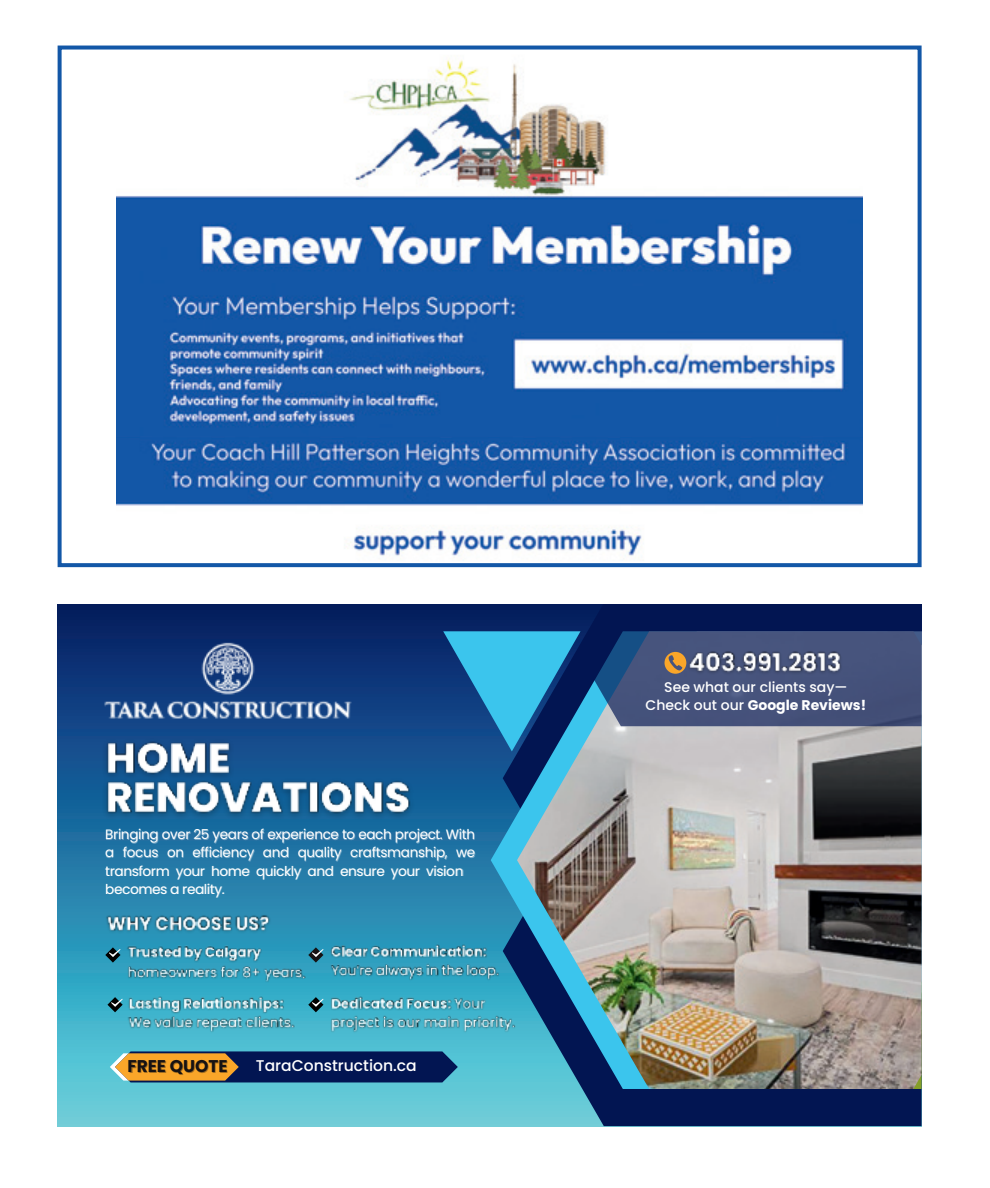
<style>
.page{position:relative;width:990px;height:1188px;background:#fff}
.page>*{position:absolute;margin:0;border:0;box-sizing:border-box;transform-origin:0 0}
.t1{font:700 17px "Poppins";color:#161213}
.t2{font:500 15.6px "Poppins";color:#fff}
.t3{font:500 14px/18.6px "Poppins";color:#fff;text-align:center}
.t4{font:13.6px/18.2px "Poppins";letter-spacing:-.025em;color:#fff}
.s1{font-weight:700}
</style>
<div class="page">
<img style="left:117px;top:436px;width:746px;height:122px">
<img style="left:117px;top:58px;width:746px;height:378px">
<div style="left:58px;top:46px;width:864px;height:521px;border:4px solid #1357a7"></div>
<img style="left:58px;top:605px;width:445px;height:521px">
<svg style="left:503px;top:1089px;width:419px;height:37px;background:#183c6e"></svg>
<svg style="left:491px;top:751px;width:26px;height:338px;background:#2c8ab3"></svg>
<img style="left:517px;top:751px;width:405px;height:338px">
<svg style="left:110px;top:1051px;width:348px;height:31px;background:#4f4a50"></svg>
<img style="left:98px;top:631px;width:261px;height:97px">
<img style="left:124px;top:943px;width:181px;height:43px">
<svg style="left:308px;top:947px;width:15px;height:16px"></svg>
<svg style="left:308px;top:997px;width:15px;height:15px"></svg>
<svg style="left:105px;top:947px;width:16px;height:16px"></svg>
<svg style="left:107px;top:997px;width:16px;height:15px"></svg>
<svg style="left:443px;top:604px;width:479px;height:147px;background:#41638c"></svg>
<img style="left:96px;top:728px;width:326px;height:98px">
<img style="left:103px;top:911px;width:173px;height:26px">
<img style="left:327px;top:942px;width:176px;height:42px">
<img style="left:126px;top:993px;width:171px;height:43px">
<img style="left:327px;top:993px;width:193px;height:43px">
<svg style="left:301px;top:974px;width:6px;height:8px"></svg>
<p class="t4" style="left:106px;top:826px;width:371px">Bringing over 25 years of experience to each project. With a focus on efficiency and quality craftsmanship, we transform your home quickly and ensure your vision becomes a reality.</p>
<p class="t1" style="left:128px;top:1057px;width:102px">FREE QUOTE</p>
<p class="t2" style="left:256px;top:1056px;width:162px">TaraConstruction.ca</p>
<p class="t3" style="left:646px;top:677px;width:222px">See what our clients say—<br>Check out our <span class="s1">Google Reviews!</span></p>
</div>
